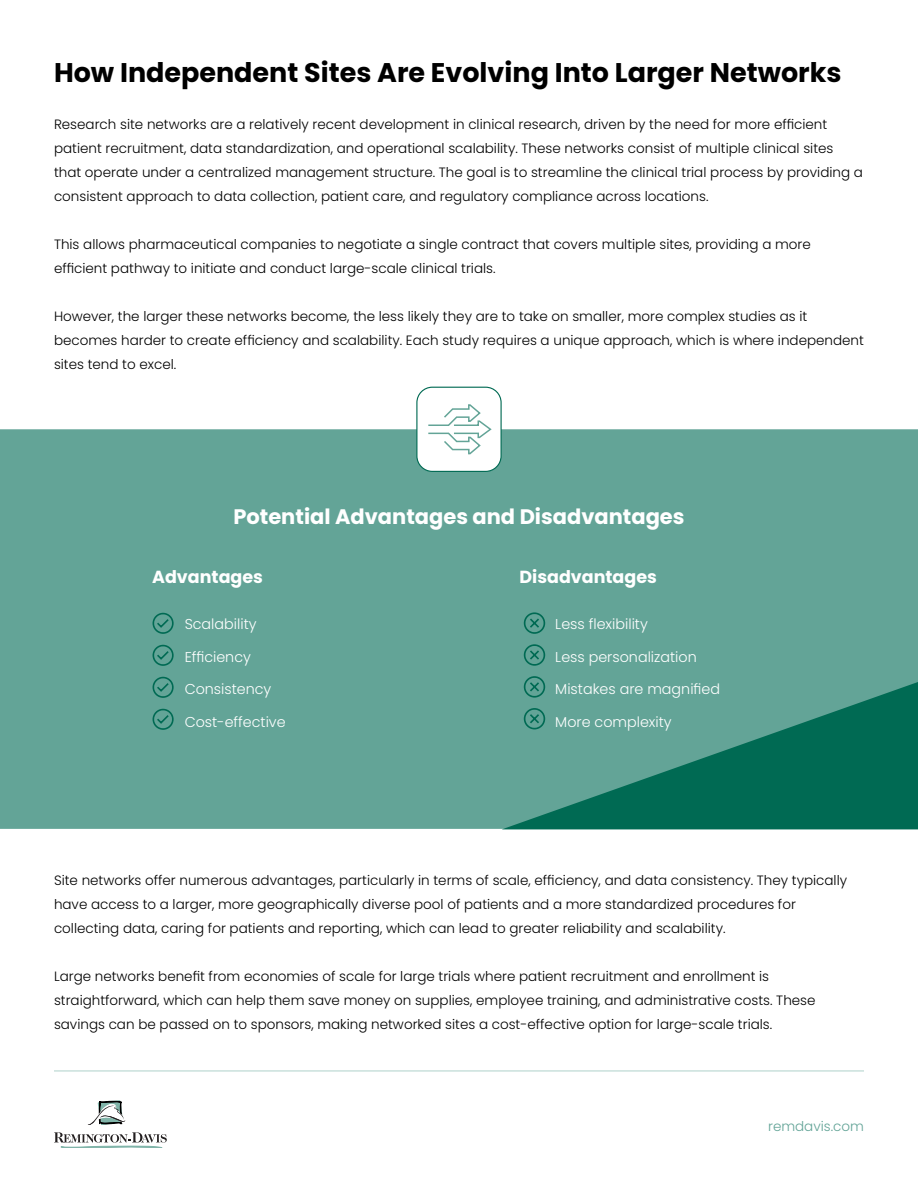
<style>
.page{position:relative;width:918px;height:1188px;background:#fff}
.page>*{position:absolute;margin:0;border:0;box-sizing:border-box;transform-origin:0 0}
.t1{font:700 27px "Poppins";color:#000}
.t2{font:700 21px "Poppins";color:#fff}
.t3{font:700 17.55px "Poppins";color:#fff}
.t4{font:300 14.25px "Poppins";color:#fff}
.t5{font:300 13.5px/24px "Poppins";color:#000}
.t6{font:300 13.5px "Poppins";color:#63a497}
</style>
<div class="page">
<svg style="left:88px;top:1101px;width:37px;height:24px"></svg>
<svg style="left:54px;top:1132px;width:113px;height:16px"></svg>
<hr style="left:54px;top:1071px;width:810px;height:1px;background:#afd1ca">
<div style="left:0;top:429px;width:918px;height:400px;background:#63a497"></div>
<div style="left:417px;top:387px;width:84px;height:84px;background:#fff;border-radius:15px"></div>
<div style="left:416px;top:387px;width:86px;height:85px;border:1px solid #006a53;border-radius:15px"></div>
<svg style="left:502px;top:682px;width:416px;height:147px;background:#318674"></svg>
<svg style="left:153px;top:613px;width:21px;height:21px"></svg>
<svg style="left:153px;top:645px;width:21px;height:21px"></svg>
<svg style="left:153px;top:677px;width:21px;height:21px"></svg>
<svg style="left:153px;top:709px;width:21px;height:21px"></svg>
<svg style="left:524px;top:612px;width:21px;height:22px"></svg>
<svg style="left:524px;top:644px;width:21px;height:22px"></svg>
<svg style="left:524px;top:676px;width:21px;height:22px"></svg>
<svg style="left:524px;top:708px;width:21px;height:21px"></svg>
<svg style="left:428px;top:404px;width:64px;height:51px"></svg>
<h1 class="t1" style="left:54px;top:57px;width:789px">How Independent Sites Are Evolving Into Larger Networks</h1>
<p class="t5" style="left:54px;top:112px;width:811px">Research site networks are a relatively recent development in clinical research, driven by the need for more efficient patient recruitment, data standardization, and operational scalability. These networks consist of multiple clinical sites that operate under a centralized management structure. The goal is to streamline the clinical trial process by providing a consistent approach to data collection, patient care, and regulatory compliance across locations.</p>
<p class="t5" style="left:54px;top:232px;width:758px">This allows pharmaceutical companies to negotiate a single contract that covers multiple sites, providing a more efficient pathway to initiate and conduct large-scale clinical trials.</p>
<p class="t5" style="left:54px;top:304px;width:812px">However, the larger these networks become, the less likely they are to take on smaller, more complex studies as it becomes harder to create efficiency and scalability. Each study requires a unique approach, which is where independent sites tend to excel.</p>
<h2 class="t2" style="left:233px;top:505px;width:453px">Potential Advantages and Disadvantages</h2>
<p class="t3" style="left:152px;top:567px;width:112px">Advantages</p>
<p class="t3" style="left:520px;top:567px;width:139px">Disadvantages</p>
<p class="t4" style="left:185px;top:616px;width:73px">Scalability</p>
<p class="t4" style="left:185px;top:649px;width:68px">Efficiency</p>
<p class="t4" style="left:185px;top:681px;width:88px">Consistency</p>
<p class="t4" style="left:185px;top:714px;width:103px">Cost-effective</p>
<p class="t4" style="left:555px;top:616px;width:94px">Less flexibility</p>
<p class="t4" style="left:555px;top:649px;width:143px">Less personalization</p>
<p class="t4" style="left:555px;top:681px;width:166px">Mistakes are magnified</p>
<p class="t4" style="left:555px;top:714px;width:118px">More complexity</p>
<p class="t5" style="left:54px;top:868px;width:795px">Site networks offer numerous advantages, particularly in terms of scale, efficiency, and data consistency. They typically have access to a larger, more geographically diverse pool of patients and a more standardized procedures for collecting data, caring for patients and reporting, which can lead to greater reliability and scalability.</p>
<p class="t5" style="left:54px;top:964px;width:763px">Large networks benefit from economies of scale for large trials where patient recruitment and enrollment is straightforward, which can help them save money on supplies, employee training, and administrative costs. These savings can be passed on to sponsors, making networked sites a cost-effective option for large-scale trials.</p>
<p class="t6" style="left:768px;top:1119px;width:97px">remdavis.com</p>
</div>
